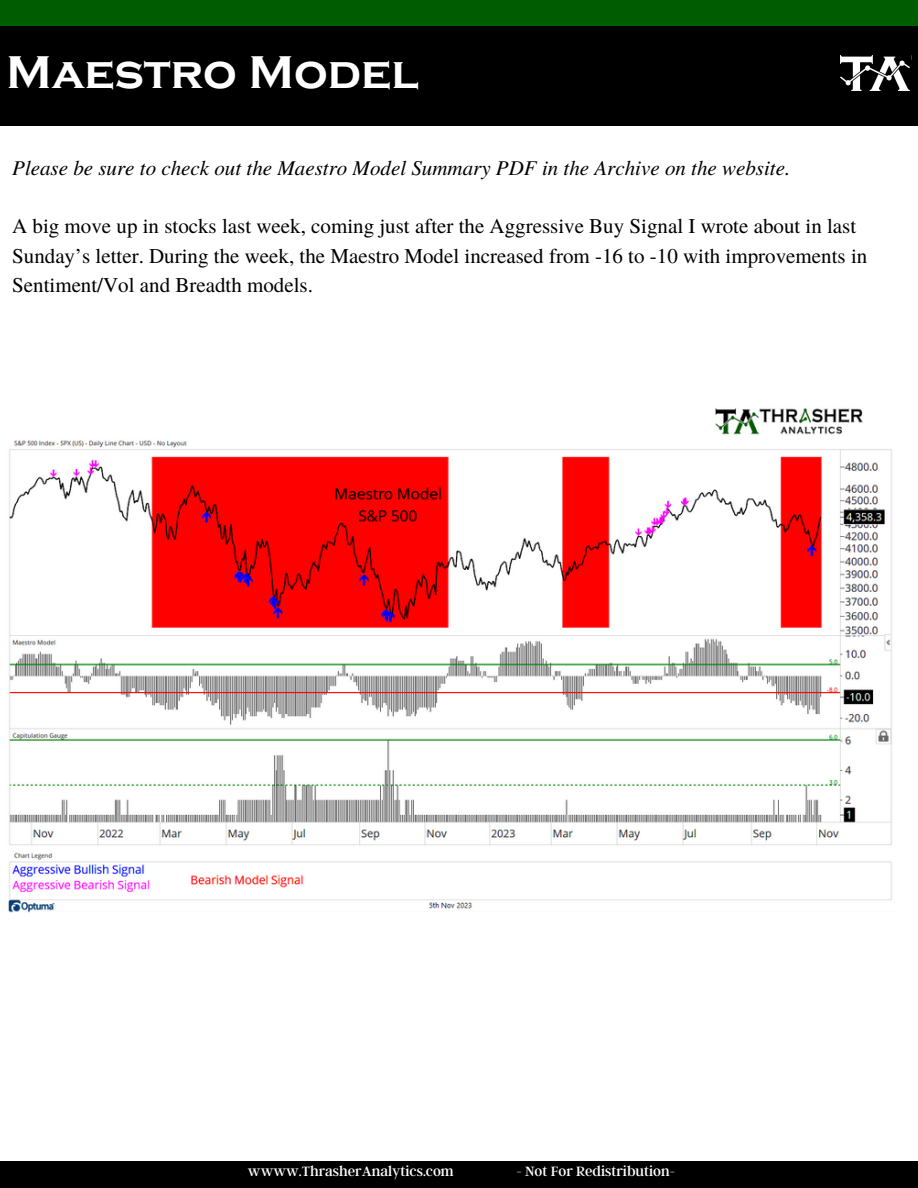
<style>
.page{position:relative;width:918px;height:1188px;background:#fff}
.page>*{position:absolute;margin:0;border:0;box-sizing:border-box;transform-origin:0 0}
.t1{font:700 47.25px "Copperplate Gothic";color:#fff}
.t2{font:21px/29.2px "Te X Gyre Termes";color:#000}
.t3{font:italic 21px "Te X Gyre Termes";color:#000}
.t4{font:15px "Argent CF";color:#fff}
</style>
<div class="page">
<div style="left:0;top:0;width:918px;height:27px;background:#005c00"></div>
<div style="left:0;top:1162px;width:918px;height:26px;background:#000"></div>
<div style="left:0;top:26px;width:918px;height:100px;background:#000"></div>
<img style="left:840px;top:56px;width:71px;height:35px">
<img style="left:8px;top:408px;width:884px;height:505px">
<p class="t1" style="left:6px;top:46px;width:414px">Maestro Model</p>
<p class="t3" style="left:12px;top:152px;width:780px">Please be sure to check out the Maestro Model Summary PDF in the Archive on the website.</p>
<p class="t2" style="left:12px;top:211px;width:857px">A big move up in stocks last week, coming just after the Aggressive Buy Signal I wrote about in last<br>Sunday’s letter. During the week, the Maestro Model increased from -16 to -10 with improvements in<br>Sentiment/Vol and Breadth models.</p>
<p class="t4" style="left:248px;top:1161px;width:207px">wwww.ThrasherAnalytics.com</p>
<p class="t4" style="left:516px;top:1161px;width:160px">- Not For Redistribution-</p>
</div>
